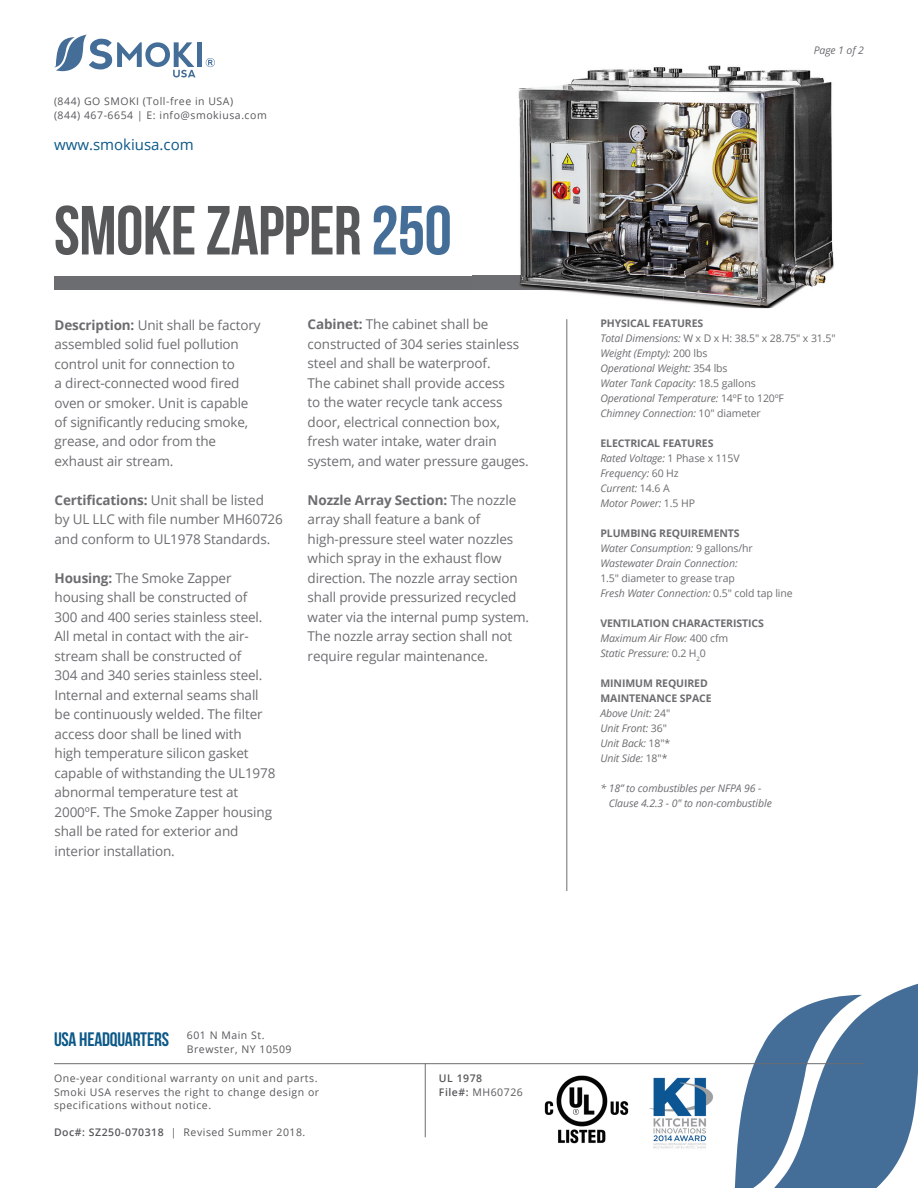
<style>
.page{position:relative;width:918px;height:1188px;background:#fff}
.page>*{position:absolute;margin:0;border:0;box-sizing:border-box;transform-origin:0 0}
.t1{font:69.3px "Bebas Neue";letter-spacing:-.01em;color:#57585a}
.t2{font:19.5px "Bebas Neue";letter-spacing:-.01em;color:#0c5988}
.t3{font:15px "Open Sans";color:#0c5988}
.t4{font:13.5px/19.5px "Open Sans";letter-spacing:-.01em;color:#6c6d70}
.t5{font:italic 10.5px/15px "Open Sans";letter-spacing:-.01em;color:#6c6d70}
.t6{font:10.5px/13.5px "Open Sans";letter-spacing:.05em;color:#57585a}
.t7{font:10.5px/15px "Open Sans";letter-spacing:-.01em;color:#6c6d70}
.t8{font:600 10.5px/13.5px "Open Sans";letter-spacing:.05em;color:#57585a}
.s1{font-style:italic}
.s2{color:#446e97}
.s3{font-weight:700}
.s4{font-weight:600}
.s5{font-weight:400}
.s6{font-weight:700;font-style:normal}
.s7{font-style:normal}
</style>
<div class="page">
<div style="left:197px;top:42px;width:5px;height:25px;background:#446e97"></div>
<svg style="left:206px;top:58px;width:9px;height:9px"></svg>
<svg style="left:54px;top:35px;width:141px;height:42px"></svg>
<div style="left:54px;top:276px;width:654px;height:13px;background:#6c6d70"></div>
<hr style="left:567px;top:319px;width:1px;height:572px;background:#6c6d70">
<svg style="left:735px;top:984px;width:183px;height:204px"></svg>
<hr style="left:54px;top:1063px;width:810px;height:1px;background:#6c6d70">
<hr style="left:425px;top:1064px;width:1px;height:73px;background:#6c6d70">
<img style="left:544px;top:1075px;width:85px;height:69px">
<img style="left:649px;top:1077px;width:64px;height:72px">
<img style="left:472px;top:65px;width:362px;height:243px">
<img style="left:472px;top:276px;width:236px;height:13px">
<img style="left:824px;top:54px;width:30px;height:3px">
<p class="t6" style="left:54px;top:94px;width:214px">(844) GO SMOKI (Toll-free in USA)<br>(844) 467-6654 <span class="s1">|</span> E: info@smokiusa.com</p>
<p class="t3" style="left:54px;top:134px;width:141px">www.smokiusa.com</p>
<h1 class="t1" style="left:54px;top:193px;width:399px">SMOKE ZAPPER <span class="s2">250</span></h1>
<p class="t4" style="left:55px;top:315px;width:207px"><span class="s3">Description:</span> Unit shall be factory assembled solid fuel pollution control unit for connection to<br>a direct-connected wood fired oven or smoker. Unit is capable of significantly reducing smoke, grease, and odor from the exhaust air stream.</p>
<p class="t4" style="left:55px;top:490px;width:230px"><span class="s3">Certifications:</span> Unit shall be listed<br>by UL LLC with file number MH60726 and conform to UL1978 Standards.</p>
<p class="t4" style="left:55px;top:568px;width:222px"><span class="s3">Housing:</span> The Smoke Zapper housing shall be constructed of<br>300 and 400 series stainless steel.<br>All metal in contact with the air&shy;stream shall be constructed of<br>304 and 340 series stainless steel.<br>Internal and external seams shall be continuously welded. The filter access door shall be lined with<br>high temperature silicon gasket capable of withstanding the UL1978 abnormal temperature test at<br>2000ºF. The Smoke Zapper housing shall be rated for exterior and interior installation.</p>
<p class="t4" style="left:308px;top:314px;width:223px"><span class="s3">Cabinet:</span> The cabinet shall be constructed of 304 series stainless steel and shall be waterproof.<br>The cabinet shall provide access<br>to the water recycle tank access door, electrical connection box, fresh water intake, water drain system, and water pressure gauges.</p>
<p class="t4" style="left:308px;top:490px;width:223px"><span class="s3">Nozzle Array Section:</span> The nozzle array shall feature a bank of high-pressure steel water nozzles which spray in the exhaust flow direction. The nozzle array section shall provide pressurized recycled water via the internal pump system.<br>The nozzle array section shall not require regular maintenance.</p>
<h2 class="t2" style="left:54px;top:1028px;width:212px">USA HEADQUARTERS <sup>601</sup> <sup>N</sup> <sup>Main</sup> <sup>St.</sup></h2>
<p class="t6" style="left:187px;top:1042px;width:106px">Brewster, NY 10509</p>
<p class="t6" style="left:54px;top:1072px;width:267px">One-year conditional warranty on unit and parts.<br>Smoki USA reserves the right to change design or specifications without notice.</p>
<p class="t6" style="left:54px;top:1126px;width:253px"><span class="s4">Doc#: SZ250-070318</span> | Revised Summer 2018.</p>
<p class="t8" style="left:439px;top:1072px;width:85px">UL 1978<br>File#: <span class="s5">MH60726</span></p>
<p class="t5" style="left:814px;top:42px;width:52px">Page 1 of 2</p>
<p class="t5" style="left:600px;top:316px;width:237px"><span class="s6">PHYSICAL FEATURES<br></span>Total Dimensions: <span class="s7">W x D x H: 38.5" x 28.75" x 31.5"<br></span>Weight (Empty): <span class="s7">200 lbs<br></span>Operational Weight: <span class="s7">354 lbs<br></span>Water Tank Capacity: <span class="s7">18.5 gallons<br></span>Operational Temperature: <span class="s7">14ºF to 120ºF<br></span>Chimney Connection: <span class="s7">10" diameter</span></p>
<p class="t5" style="left:600px;top:436px;width:141px"><span class="s6">ELECTRICAL FEATURES<br></span>Rated Voltage: <span class="s7">1 Phase x 115V<br></span>Frequency: <span class="s7">60 Hz<br></span>Current: <span class="s7">14.6 A<br></span>Motor Power: <span class="s7">1.5 HP</span></p>
<p class="t5" style="left:600px;top:526px;width:154px"><span class="s6">PLUMBING REQUIREMENTS<br></span>Water Consumption: <span class="s7">9 gallons/hr<br></span>Wastewater Drain Connection:</p>
<p class="t7" style="left:600px;top:571px;width:194px">1.5" diameter to grease trap<br><span class="s1">Fresh Water Connection:</span> 0.5" cold tap line</p>
<p class="t5" style="left:600px;top:616px;width:165px"><span class="s6">VENTILATION CHARACTERISTICS<br></span>Maximum Air Flow: <span class="s7">400 cfm<br></span>Static Pressure: <span class="s7">0.2 H</span><sub>2</sub><span class="s7">0</span></p>
<p class="t5" style="left:600px;top:676px;width:113px"><span class="s6">MINIMUM REQUIRED<br>MAINTENANCE SPACE<br></span>Above Unit: <span class="s7">24"<br></span>Unit Front: <span class="s7">36"<br></span>Unit Back: <span class="s7">18"*<br></span>Unit Side: <span class="s7">18"*</span></p>
<p class="t5" style="left:609px;top:781px;width:165px;text-indent:-8px">* 18” to combustibles per NFPA 96 -<br>Clause 4.2.3 - 0" to non-combustible</p>
</div>
